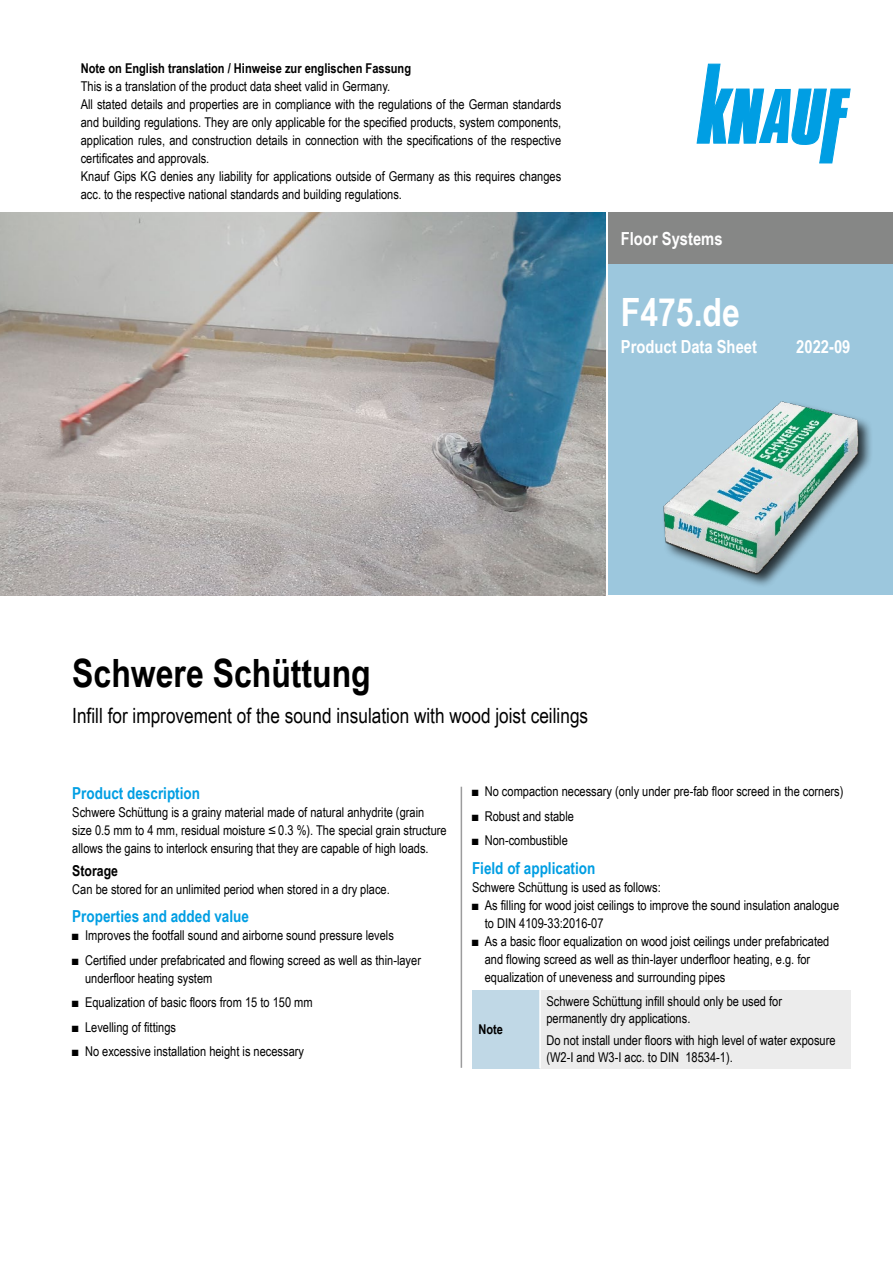
<style>
.page{position:relative;width:893px;height:1263px;background:#fff}
.page>*{position:absolute;margin:0;border:0;box-sizing:border-box;transform-origin:0 0}
.t1{font:700 39px "Arial Narrow";color:#000}
.t2{font:700 39px "Arial Narrow";color:#fff}
.t3{font:21px "Arial Narrow";color:#000}
.t4{font:700 18px "Arial Narrow";color:#fff}
.Ue3_11cyan_TB{font:700 16.5px "Arial Narrow";color:#009ee3}
.Ue4_10schwarz_TB{font:700 15px "Arial Narrow";color:#000}
._01_Fließtext_dt{font:13.5px/18px "Arial Narrow";color:#000}
.Text_TB{font:13.5px/18px "Arial Narrow";color:#000}
.Hinweis_Text_Abs_o_T{font:13.5px/16.5px "Arial Narrow";color:#000}
._01_Fließtext_dt-2{font:700 13.5px "Arial Narrow";color:#000}
.Hinweis_TB{font:700 13.5px "Arial Narrow";color:#000}
</style>
<div class="page">
<div style="left:608px;top:213px;width:285px;height:382px;background:#9cc7dd"></div>
<div style="left:608px;top:213px;width:285px;height:51px;background:#868786"></div>
<div style="left:662px;top:400px;width:211px;height:188px;background:#000;opacity:.75"></div>
<img style="left:664px;top:402px;width:194px;height:172px">
<img style="left:0;top:213px;width:606px;height:382px">
<svg style="left:697px;top:64px;width:153px;height:99px"></svg>
<hr style="left:461px;top:787px;width:1px;height:281px;background:#9c9c9d">
<div style="left:472px;top:990px;width:68px;height:78px;background:#c0d8e6"></div>
<div style="left:540px;top:990px;width:310px;height:78px;background:#ececec"></div>
<hr style="left:539px;top:990px;width:2px;height:78px;background:#fff">
<p class="_01_Fließtext_dt-2" style="left:81px;top:58px;width:332px">Note on English translation / Hinweise zur englischen Fassung</p>
<p class="_01_Fließtext_dt" style="left:81px;top:77px;width:311px">This is a translation of the product data sheet valid in Germany.</p>
<p class="_01_Fließtext_dt" style="left:81px;top:95px;width:482px;text-align:justify">All stated details and properties are in compliance with the regulations of the German standards and building regulations. They are only applicable for the specified products, system components, application rules, and construction details in connection with the specifications of the respective certificates and approvals.</p>
<p class="_01_Fließtext_dt" style="left:81px;top:167px;width:482px">Knauf Gips KG denies any liability for applications outside of Germany as this requires changes acc. to the respective national standards and building regulations.</p>
<h3 class="t4" style="left:621px;top:225px;width:103px">Floor Systems</h3>
<h1 class="t2" style="left:621px;top:282px;width:121px">F475.de</h1>
<h3 class="t4" style="left:621px;top:333px;width:138px">Product Data Sheet</h3>
<h3 class="t4" style="left:796px;top:333px;width:56px">2022-09</h3>
<h1 class="t1" style="left:72px;top:644px;width:300px">Schwere Schüttung</h1>
<h2 class="t3" style="left:72px;top:700px;width:517px">Infill for improvement of the sound insulation with wood joist ceilings</h2>
<p class="Ue3_11cyan_TB" style="left:72px;top:780px;width:129px">Product description</p>
<p class="Text_TB" style="left:72px;top:802px;width:376px">Schwere Schüttung is a grainy material made of natural anhydrite (grain size 0.5 mm to 4 mm, residual moisture ≤ 0.3 %). The special grain structure allows the gains to interlock ensuring that they are capable of high loads.</p>
<p class="Ue4_10schwarz_TB" style="left:72px;top:859px;width:47px">Storage</p>
<p class="Text_TB" style="left:72px;top:880px;width:319px">Can be stored for an unlimited period when stored in a dry place.</p>
<p class="Ue3_11cyan_TB" style="left:72px;top:904px;width:178px">Properties and added value</p>
<p class="_01_Fließtext_dt" style="left:72px;top:926px;width:323px">■ Improves the footfall sound and airborne sound pressure levels</p>
<p class="_01_Fließtext_dt" style="left:85px;top:950px;width:337px;text-indent:-13px">■ Certified under prefabricated and flowing screed as well as thin-layer underfloor heating system</p>
<p class="_01_Fließtext_dt" style="left:72px;top:993px;width:242px">■ Equalization of basic floors from 15 to 150 mm</p>
<p class="_01_Fließtext_dt" style="left:72px;top:1017px;width:105px">■ Levelling of fittings</p>
<p class="_01_Fließtext_dt" style="left:72px;top:1042px;width:233px">■ No excessive installation height is necessary</p>
<p class="_01_Fließtext_dt" style="left:472px;top:782px;width:373px">■ No compaction necessary (only under pre-fab floor screed in the corners)</p>
<p class="_01_Fließtext_dt" style="left:472px;top:806px;width:103px">■ Robust and stable</p>
<p class="_01_Fließtext_dt" style="left:472px;top:831px;width:97px">■ Non-combustible</p>
<p class="Ue3_11cyan_TB" style="left:472px;top:855px;width:125px">Field of application</p>
<p class="Text_TB" style="left:472px;top:877px;width:190px">Schwere Schüttung is used as follows:</p>
<p class="_01_Fließtext_dt" style="left:485px;top:895px;width:356px;text-indent:-13px">■ As filling for wood joist ceilings to improve the sound insulation analogue to DIN 4109-33:2016-07</p>
<p class="_01_Fließtext_dt" style="left:485px;top:931px;width:346px;text-indent:-13px">■ As a basic floor equalization on wood joist ceilings under prefabricated and flowing screed as well as thin-layer underfloor heating, e.g. for equalization of uneveness and surrounding pipes</p>
<p class="Hinweis_TB" style="left:478px;top:1019px;width:26px">Note</p>
<p class="Hinweis_Text_Abs_o_T" style="left:546px;top:992px;width:237px">Schwere Schüttung infill should only be used for permanently dry applications.</p>
<p class="Hinweis_Text_Abs_o_T" style="left:546px;top:1032px;width:291px">Do not install under floors with high level of water exposure (W2-I and W3-I acc. to DIN 18534-1).</p>
</div>
